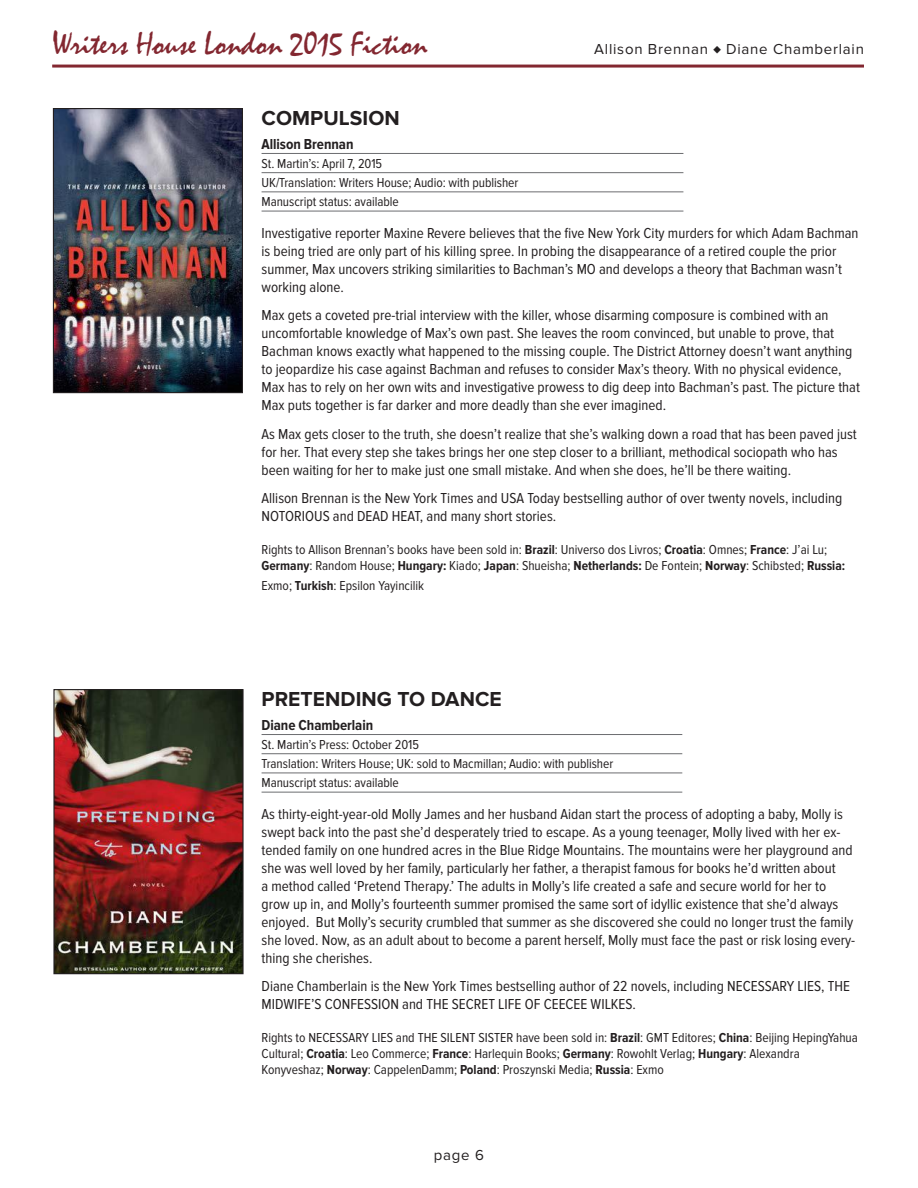
<style>
.page{position:relative;width:918px;height:1188px;background:#fff}
.page>*{position:absolute;margin:0;border:0;box-sizing:border-box;transform-origin:0 0}
.t1{font:33px "Mistral";letter-spacing:-.005em;color:#832730}
.t2{font:700 21px "Proxima Nova";letter-spacing:.005em;color:#231f20}
.Normal_extra_space{font:15px/18px "Proxima Nova Cond";color:#231f20}
.t3{font:15px "Proxima Nova";letter-spacing:.05em;color:#231f20}
.rights{font:700 15px "Proxima Nova Cond";letter-spacing:-.005em;color:#231f20}
.Rights_Sold{font:13.5px/16.2px "Proxima Nova Cond";color:#231f20}
.rights-2{font:13.5px "Proxima Nova Cond";letter-spacing:-.005em;color:#231f20}
.s1{font-weight:700}
</style>
<div class="page">
<hr style="left:52px;top:65px;width:812px;height:3px;background:#832730">
<hr style="left:262px;top:153px;width:421px;height:1px;background:#6c6d70">
<hr style="left:262px;top:172px;width:421px;height:1px;background:#6c6d70">
<hr style="left:262px;top:191px;width:421px;height:1px;background:#6c6d70">
<hr style="left:262px;top:211px;width:421px;height:1px;background:#6c6d70">
<hr style="left:262px;top:734px;width:420px;height:1px;background:#6c6d70">
<hr style="left:262px;top:753px;width:420px;height:1px;background:#6c6d70">
<hr style="left:262px;top:773px;width:420px;height:1px;background:#6c6d70">
<hr style="left:262px;top:792px;width:420px;height:1px;background:#6c6d70">
<img style="left:55px;top:110px;width:186px;height:281px">
<div style="left:53px;top:108px;width:190px;height:285px;border:1px solid #231f20"></div>
<img style="left:55px;top:691px;width:187px;height:281px">
<div style="left:53px;top:689px;width:191px;height:285px;border:1px solid #231f20"></div>
<h1 class="t1" style="left:52px;top:24px;width:377px">Writers House London 2015 Fiction</h1>
<p class="t3" style="left:594px;top:40px;width:271px">Allison Brennan ♦ Diane Chamberlain</p>
<p class="t2" style="left:262px;top:106px;width:140px">COMPULSION</p>
<p class="rights" style="left:262px;top:135px;width:94px">Allison Brennan</p>
<p class="rights-2" style="left:262px;top:156px;width:122px">St. Martin’s: April 7, 2015</p>
<p class="rights-2" style="left:262px;top:175px;width:258px">UK/Translation: Writers House; Audio: with publisher</p>
<p class="rights-2" style="left:262px;top:194px;width:139px">Manuscript status: available</p>
<p class="Normal_extra_space" style="left:262px;top:224px;width:599px">Investigative reporter Maxine Revere believes that the five New York City murders for which Adam Bachman is being tried are only part of his killing spree. In probing the disappearance of a retired couple the prior summer, Max uncovers striking similarities to Bachman’s MO and develops a theory that Bachman wasn’t working alone.</p>
<p class="Normal_extra_space" style="left:262px;top:307px;width:600px">Max gets a coveted pre-trial interview with the killer, whose disarming composure is combined with an uncomfortable knowledge of Max’s own past. She leaves the room convinced, but unable to prove, that Bachman knows exactly what happened to the missing couple. The District Attorney doesn’t want anything to jeopardize his case against Bachman and refuses to consider Max’s theory. With no physical evidence, Max has to rely on her own wits and investigative prowess to dig deep into Bachman’s past. The picture that Max puts together is far darker and more deadly than she ever imagined.</p>
<p class="Normal_extra_space" style="left:262px;top:425px;width:597px">As Max gets closer to the truth, she doesn’t realize that she’s walking down a road that has been paved just for her. That every step she takes brings her one step closer to a brilliant, methodical sociopath who has been waiting for her to make just one small mistake. And when she does, he’ll be there waiting.</p>
<p class="Normal_extra_space" style="left:262px;top:490px;width:582px">Allison Brennan is the New York Times and USA Today bestselling author of over twenty novels, including<br>NOTORIOUS and DEAD HEAT, and many short stories.</p>
<p class="Rights_Sold" style="left:262px;top:542px;width:585px">Rights to Allison Brennan’s books have been sold in: <span class="s1">Brazil</span>: Universo dos Livros; <span class="s1">Croatia</span>: Omnes; <span class="s1">France</span>: J’ai Lu;<br><span class="s1">Germany</span>: Random House; <span class="s1">Hungary:</span> Kiado; <span class="s1">Japan</span>: Shueisha; <span class="s1">Netherlands:</span> De Fontein; <span class="s1">Norway</span>: Schibsted; <span class="s1">Russia:</span></p>
<p class="Rights_Sold" style="left:262px;top:578px;width:164px">Exmo; <span class="s1">Turkish</span>: Epsilon Yayincilik</p>
<p class="t2" style="left:262px;top:687px;width:242px">PRETENDING TO DANCE</p>
<p class="rights" style="left:262px;top:716px;width:113px">Diane Chamberlain</p>
<p class="rights-2" style="left:262px;top:737px;width:159px">St. Martin’s Press: October 2015</p>
<p class="rights-2" style="left:262px;top:756px;width:353px">Translation: Writers House; UK: sold to Macmillan; Audio: with publisher</p>
<p class="rights-2" style="left:262px;top:775px;width:139px">Manuscript status: available</p>
<p class="Normal_extra_space" style="left:262px;top:805px;width:595px">As thirty-eight-year-old Molly James and her husband Aidan start the process of adopting a baby, Molly is swept back into the past she’d desperately tried to escape. As a young teenager, Molly lived with her ex&shy;tended family on one hundred acres in the Blue Ridge Mountains. The mountains were her playground and she was well loved by her family, particularly her father, a therapist famous for books he’d written about<br>a method called ‘Pretend Therapy.’ The adults in Molly’s life created a safe and secure world for her to grow up in, and Molly’s fourteenth summer promised the same sort of idyllic existence that she’d always enjoyed. But Molly’s security crumbled that summer as she discovered she could no longer trust the family she loved. Now, as an adult about to become a parent herself, Molly must face the past or risk losing every&shy;thing she cherishes.</p>
<p class="Normal_extra_space" style="left:262px;top:978px;width:590px">Diane Chamberlain is the New York Times bestselling author of 22 novels, including NECESSARY LIES, THE<br>MIDWIFE’S CONFESSION and THE SECRET LIFE OF CEECEE WILKES.</p>
<p class="Rights_Sold" style="left:262px;top:1030px;width:598px">Rights to NECESSARY LIES and THE SILENT SISTER have been sold in: <span class="s1">Brazil</span>: GMT Editores; <span class="s1">China</span>: Beijing HepingYahua<br>Cultural; <span class="s1">Croatia</span>: Leo Commerce; <span class="s1">France</span>: Harlequin Books; <span class="s1">Germany</span>: Rowohlt Verlag; <span class="s1">Hungary</span>: Alexandra<br>Konyveshaz; <span class="s1">Norway</span>: CappelenDamm; <span class="s1">Poland</span>: Proszynski Media; <span class="s1">Russia</span>: Exmo</p>
<p class="t3" style="left:434px;top:1147px;width:52px">page 6</p>
</div>
